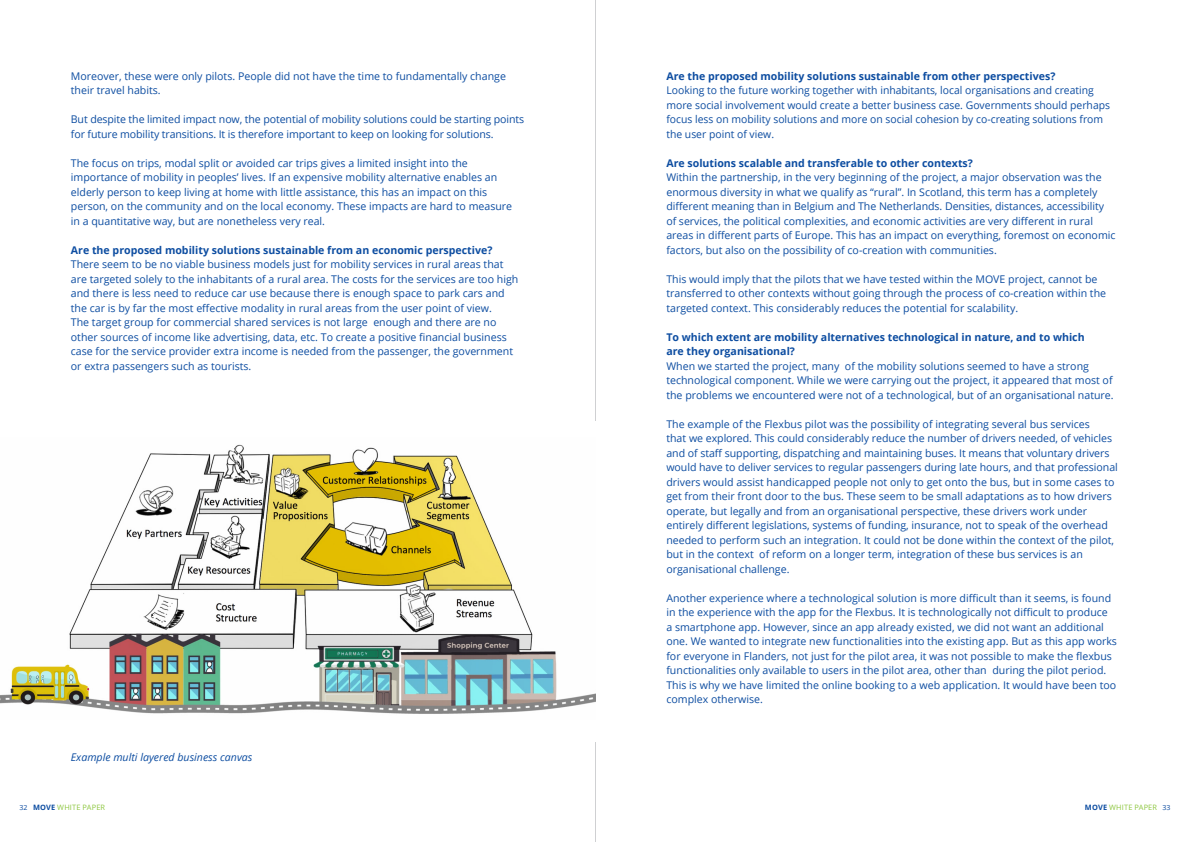
<style>
.page{position:relative;width:1191px;height:842px;background:#fff}
.page>*{position:absolute;margin:0;border:0;box-sizing:border-box;transform-origin:0 0}
.BODY_BLAUW{font:10.6px/14.5px "Open Sans";color:#0d4da1}
.BODY_BLAUW-2{font:700 10.6px/14.5px "Open Sans";color:#0d4da1}
.cursief{font:italic 10.6px "Open Sans";color:#0d4da1}
.t1{font:7.4px "Open Sans";letter-spacing:.025em;color:#8ec740}
.s1{font-size:7px;color:#0d4da1}
.s2{font-weight:700;color:#0d4da1}
</style>
<div class="page">
<hr style="left:595px;top:0;width:1px;height:842px;background:#cfd0d2">
<img style="left:0;top:444px;width:595px;height:270px">
<p class="BODY_BLAUW" style="left:71px;top:68px;width:436px">Moreover, these were only pilots. People did not have the time to fundamentally change their travel habits.</p>
<p class="BODY_BLAUW" style="left:71px;top:112px;width:455px">But despite the limited impact now, the potential of mobility solutions could be starting points for future mobility transitions. It is therefore important to keep on looking for solutions.</p>
<p class="BODY_BLAUW" style="left:71px;top:155px;width:443px">The focus on trips, modal split or avoided car trips gives a limited insight into the importance of mobility in peoples’ lives. If an expensive mobility alternative enables an elderly person to keep living at home with little assistance, this has an impact on this person, on the community and on the local economy. These impacts are hard to measure in a quantitative way, but are nonetheless very real.</p>
<p class="BODY_BLAUW-2" style="left:71px;top:242px;width:423px">Are the proposed mobility solutions sustainable from an economic perspective?</p>
<p class="BODY_BLAUW" style="left:71px;top:257px;width:449px">There seem to be no viable business models just for mobility services in rural areas that are targeted solely to the inhabitants of a rural area. The costs for the services are too high and there is less need to reduce car use because there is enough space to park cars and the car is by far the most effective modality in rural areas from the user point of view.<br>The target group for commercial shared services is not large enough and there are no other sources of income like advertising, data, etc. To create a positive financial business case for the service provider extra income is needed from the passenger, the government or extra passengers such as tourists.</p>
<p class="cursief" style="left:71px;top:750px;width:183px">Example multi layered business canvas</p>
<p class="BODY_BLAUW-2" style="left:666px;top:68px;width:390px">Are the proposed mobility solutions sustainable from other perspectives?</p>
<p class="BODY_BLAUW" style="left:666px;top:83px;width:445px">Looking to the future working together with inhabitants, local organisations and creating more social involvement would create a better business case. Governments should perhaps focus less on mobility solutions and more on social cohesion by co-creating solutions from the user point of view.</p>
<p class="BODY_BLAUW-2" style="left:666px;top:155px;width:308px">Are solutions scalable and transferable to other contexts?</p>
<p class="BODY_BLAUW" style="left:666px;top:170px;width:451px">Within the partnership, in the very beginning of the project, a major observation was the enormous diversity in what we qualify as “rural”. In Scotland, this term has a completely different meaning than in Belgium and The Netherlands. Densities, distances, accessibility of services, the political complexities, and economic activities are very different in rural areas in different parts of Europe. This has an impact on everything, foremost on economic factors, but also on the possibility of co-creation with communities.</p>
<p class="BODY_BLAUW" style="left:666px;top:271px;width:441px">This would imply that the pilots that we have tested within the MOVE project, cannot be transferred to other contexts without going through the process of co-creation within the targeted context. This considerably reduces the potential for scalability.</p>
<p class="BODY_BLAUW-2" style="left:666px;top:329px;width:420px">To which extent are mobility alternatives technological in nature, and to which are they organisational?</p>
<p class="BODY_BLAUW" style="left:666px;top:358px;width:449px">When we started the project, many of the mobility solutions seemed to have a strong technological component. While we were carrying out the project, it appeared that most of the problems we encountered were not of a technological, but of an organisational nature.</p>
<p class="BODY_BLAUW" style="left:666px;top:416px;width:453px">The example of the Flexbus pilot was the possibility of integrating several bus services<br>that we explored. This could considerably reduce the number of drivers needed, of vehicles and of staff supporting, dispatching and maintaining buses. It means that voluntary drivers would have to deliver services to regular passengers during late hours, and that professional drivers would assist handicapped people not only to get onto the bus, but in some cases to get from their front door to the bus. These seem to be small adaptations as to how drivers operate, but legally and from an organisational perspective, these drivers work under entirely different legislations, systems of funding, insurance, not to speak of the overhead needed to perform such an integration. It could not be done within the context of the pilot, but in the context of reform on a longer term, integration of these bus services is an organisational challenge.</p>
<p class="BODY_BLAUW" style="left:666px;top:590px;width:452px">Another experience where a technological solution is more difficult than it seems, is found in the experience with the app for the Flexbus. It is technologically not difficult to produce<br>a smartphone app. However, since an app already existed, we did not want an additional one. We wanted to integrate new functionalities into the existing app. But as this app works for everyone in Flanders, not just for the pilot area, it was not possible to make the flexbus functionalities only available to users in the pilot area, other than during the pilot period.<br>This is why we have limited the online booking to a web application. It would have been too complex otherwise.</p>
<p class="t1" style="left:19px;top:802px;width:87px"><span class="s1">32</span> <span class="s2">MOVE</span> WHITE PAPER</p>
<p class="t1" style="left:1085px;top:802px;width:87px"><span class="s2">MOVE</span> WHITE PAPER <span class="s1">33</span></p>
</div>
